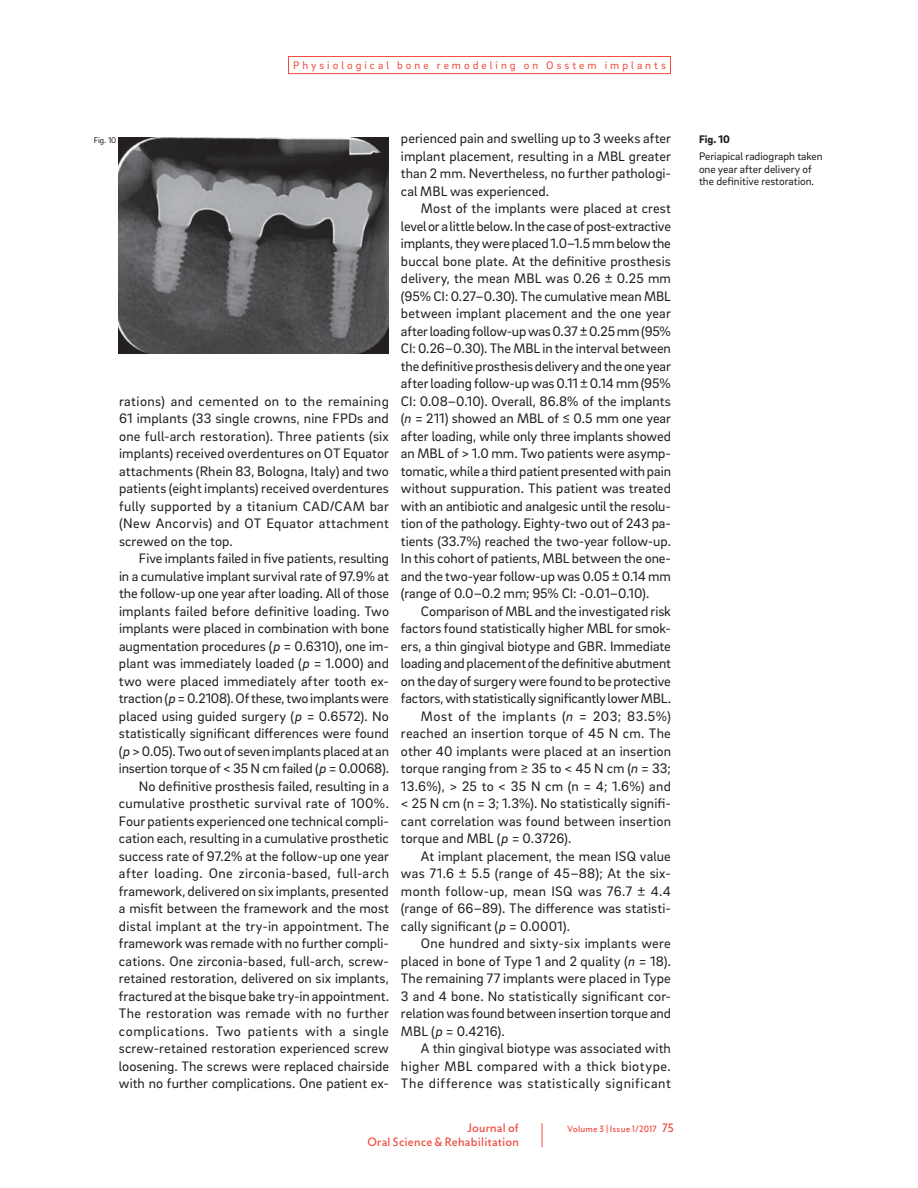
<style>
.page{position:relative;width:918px;height:1188px;background:#fff}
.page>*{position:absolute;margin:0;border:0;box-sizing:border-box;transform-origin:0 0}
.t1{font:14.1px/17.5px "Brix Sans";letter-spacing:.005em;color:#231f20;text-align:justify}
.t2{font:14.1px "Brix Sans";letter-spacing:.035em;color:#231f20}
.t3{font:14.1px "Brix Sans";letter-spacing:.04em;color:#231f20}
.t4{font:14.1px "Brix Sans";letter-spacing:.025em;color:#231f20}
.t5{font:11.25px/12.8px "Brix Sans";color:#231f20}
.t6{font:11.25px "Brix Sans";letter-spacing:.265em;color:#f04c3e}
.t7{font:11.25px/13.5px "Zigfrid";letter-spacing:.02em;color:#f04c3e;text-align:right}
.t8{font:900 11.25px "Brix Sans";color:#231f20}
.t9{font:8.4px "Zigfrid";letter-spacing:.025em;color:#f04c3e}
.t10{font:8.4px "Brix Sans";color:#231f20}
.s1{font-style:italic}
.s2{font-size:11.25px}
</style>
<div class="page">
<svg style="left:542px;top:1123px;width:1px;height:24px"></svg>
<div style="left:288px;top:56px;width:383px;height:18px;border:1px solid #f04c3e"></div>
<img style="left:119px;top:137px;width:270px;height:217px">
<p class="t6" style="left:293px;top:61px;width:374px">Physiological bone remodeling on Osstem implants</p>
<p class="t1" style="left:401px;top:131px;width:272px">perienced pain and swelling up to 3 weeks after implant placement, resulting in a MBL greater than 2 mm. Nevertheless, no further pathologi&shy;cal MBL was experienced.</p>
<p class="t1" style="left:401px;top:201px;width:272px;text-indent:20px">Most of the implants were placed at crest level or a little below. In the case of post- extractive implants, they were placed 1.0–1.5 mm below the buccal bone plate. At the definitive prosthesis delivery, the mean MBL was 0.26 ± 0.25 mm (95% CI: 0.27–0.30). The cumu lative mean MBL between implant placement and the one year after loading follow-up was 0.37 ± 0.25 mm (95% CI: 0.26–0.30). The MBL in the interval between the definitive prosthesis delivery and the one year after loading follow-up was 0.11 ± 0.14 mm (95% CI: 0.08–0.10). Overall, 86.8% of the implants (<span class="s1">n</span> = 211) showed an MBL of ≤ 0.5 mm one year after loading, while only three implants showed an MBL of &gt; 1.0 mm. Two patients were asymp&shy;tomatic, while a third patient presented with pain without suppuration. This patient was treated with an antibiotic and analgesic until the resolu&shy;tion of the pathology. Eighty-two out of 243 pa&shy;tients (33.7%) reached the two-year follow-up.<br>In this cohort of patients, MBL between the one&shy;and the two-year follow- up was 0.05 ± 0.14 mm (range of 0.0–0.2 mm; 95% CI: -0.01–0.10).</p>
<p class="t1" style="left:421px;top:603px;width:252px">Comparison of MBL and the investigated risk</p>
<p class="t1" style="left:401px;top:621px;width:271px">factors found statistically higher MBL for smok-</p>
<p class="t1" style="left:401px;top:638px;width:271px">ers, a thin gingival biotype and GBR. Immediate</p>
<p class="t1" style="left:401px;top:656px;width:271px">loading and placement of the definitive abutment</p>
<p class="t1" style="left:401px;top:673px;width:271px">on the day of surgery were found to be protective</p>
<p class="t1" style="left:401px;top:691px;width:271px">factors, with statistically signifi cantly lower MBL.</p>
<p class="t2" style="left:421px;top:711px;width:252px">Most of the implants (<span class="s1">n</span> = 203; 83.5%)</p>
<p class="t1" style="left:401px;top:726px;width:271px">reached an insertion torque of 45 N cm. The</p>
<p class="t1" style="left:401px;top:743px;width:272px">other 40 implants were placed at an insertion</p>
<p class="t1" style="left:401px;top:761px;width:271px">torque ranging from ≥ 35 to &lt; 45 N cm (<span class="s1">n</span> = 33;</p>
<p class="t1" style="left:401px;top:778px;width:272px">13.6%), &gt; 25 to &lt; 35 N cm (n = 4; 1.6%) and</p>
<p class="t1" style="left:401px;top:796px;width:271px">&lt; 25 N cm (n = 3; 1.3%). No statistically signifi-</p>
<p class="t1" style="left:401px;top:813px;width:272px">cant correlation was found between insertion</p>
<p class="t1" style="left:401px;top:831px;width:172px">torque and MBL (<span class="s1">p</span> = 0.3726).</p>
<p class="t1" style="left:421px;top:848px;width:251px">At implant placement, the mean ISQ value</p>
<p class="t1" style="left:401px;top:866px;width:271px">was 71.6 ± 5.5 (range of 45–88); At the six-</p>
<p class="t4" style="left:401px;top:886px;width:272px">month follow-up, mean ISQ was 76.7 ± 4.4</p>
<p class="t1" style="left:401px;top:901px;width:271px">(range of 66–89). The difference was statisti-</p>
<p class="t1" style="left:401px;top:918px;width:171px">cally significant (<span class="s1">p</span> = 0.0001).</p>
<p class="t1" style="left:421px;top:936px;width:251px">One hundred and sixty-six implants were</p>
<p class="t1" style="left:401px;top:953px;width:272px">placed in bone of Type 1 and 2 quality (<span class="s1">n</span> = 18).</p>
<p class="t1" style="left:401px;top:971px;width:271px">The remaining 77 implants were placed in Type</p>
<p class="t1" style="left:401px;top:988px;width:271px">3 and 4 bone. No statistically significant cor-</p>
<p class="t1" style="left:401px;top:1006px;width:272px">relation was found between insertion torque and</p>
<p class="t1" style="left:401px;top:1023px;width:105px">MBL (<span class="s1">p</span> = 0.4216).</p>
<p class="t1" style="left:421px;top:1041px;width:251px">A thin gingival biotype was associated with</p>
<p class="t2" style="left:401px;top:1061px;width:271px">higher MBL compared with a thick biotype.</p>
<p class="t3" style="left:401px;top:1078px;width:271px">The difference was statistically significant</p>
<p class="t10" style="left:94px;top:137px;width:24px">Fig. 10</p>
<p class="t8" style="left:699px;top:135px;width:32px">Fig. 10</p>
<p class="t5" style="left:699px;top:150px;width:125px">Periapical radiograph taken one year after delivery of the definitive restoration.</p>
<p class="t1" style="left:119px;top:393px;width:272px">rations) and cemented on to the remaining 61 implants (33 single crowns, nine FPDs and one full-arch restoration). Three patients (six implants) received overdentures on OT Equator attachments (Rhein 83, Bologna, Italy) and two patients (eight implants) received overdentures fully supported by a titanium CAD/CAM bar (New Ancorvis) and OT Equator attachment screwed on the top.</p>
<p class="t1" style="left:119px;top:551px;width:272px;text-align:right">Five implants failed in five patients, resulting<br>in a cumulative implant survival rate of 97.9% at the follow- up one year after loading. All of those implants failed before definitive loading. Two implants were placed in combination with bone augmentation procedures (<span class="s1">p</span> = 0.6310), one im&shy;plant was immediately loaded (<span class="s1">p</span> = 1.000) and two were placed immediately after tooth ex&shy;traction (<span class="s1">p</span> = 0.2108). Of these, two implants were placed using guided surgery (<span class="s1">p</span> = 0.6572). No statis tically significant differences were found (<span class="s1">p</span> &gt; 0.05). Two out of seven implants placed at an insertion torque of &lt; 35 N cm failed (<span class="s1">p</span> = 0.0068).<br>No definitive prosthesis failed, resulting in a cumulative prosthetic survival rate of 100%.<br>Four patients experienced one technical compli&shy;cation each, resulting in a cumulative prosthetic success rate of 97.2% at the follow-up one year after loading. One zirconia-based, full-arch framework, delivered on six implants, presented a misfit between the framework and the most distal implant at the try-in appointment. The framework was remade with no further compli&shy;cations. One zirconia-based, full-arch, screw&shy;retained restoration, delivered on six implants, fractured at the bisque bake try-in appointment.<br>The restoration was remade with no further complications. Two patients with a single screw-retained restoration experienced screw loosening. The screws were replaced chairside with no further complications. One patient ex-</p>
<p class="t7" style="left:367px;top:1123px;width:153px">Journal of<br>Oral Science &amp; Rehabilitation</p>
<p class="t9" style="left:567px;top:1126px;width:109px">Volume 3 | Issue 1/2017 <span class="s2">75</span></p>
</div>
